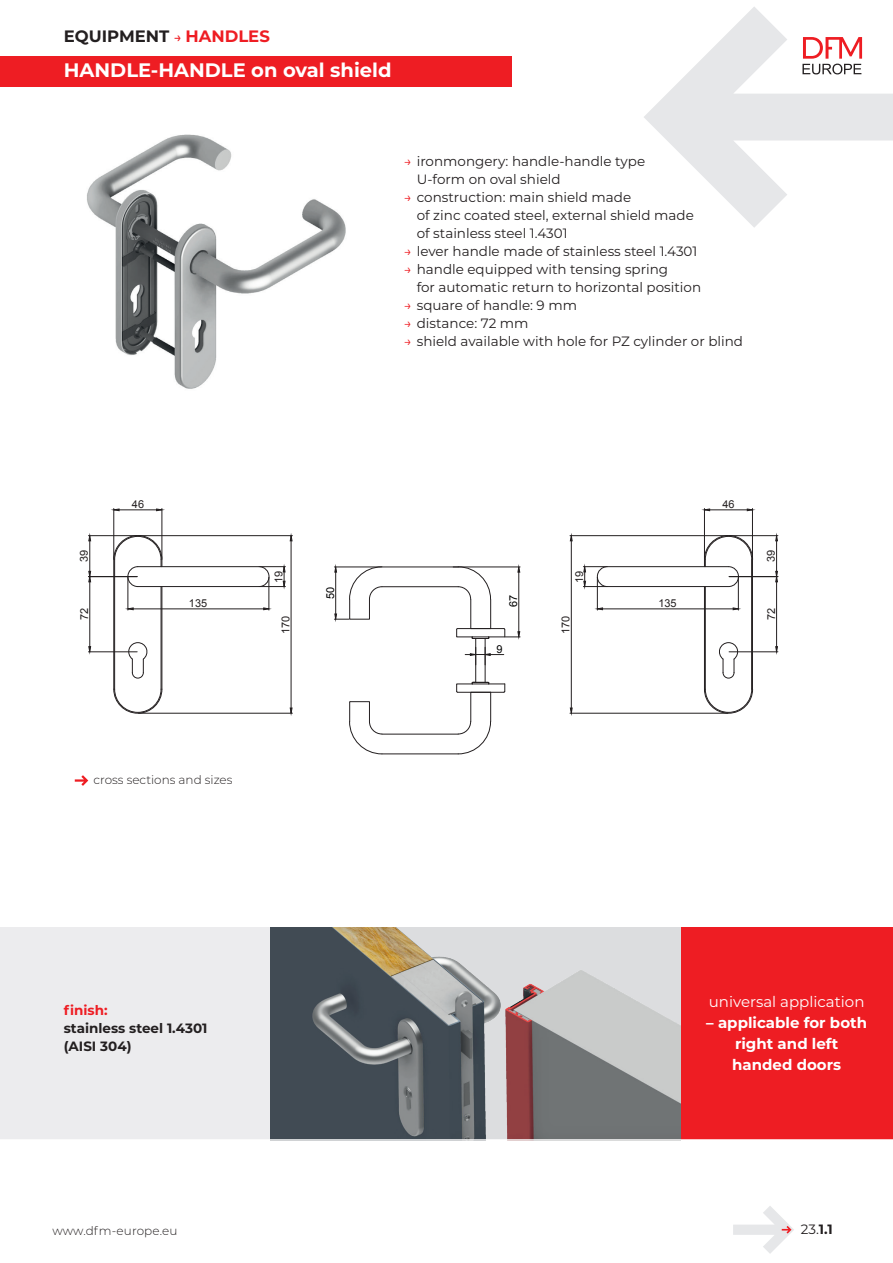
<style>
.page{position:relative;width:893px;height:1263px;background:#fff}
.page>*{position:absolute;margin:0;border:0;box-sizing:border-box;transform-origin:0 0}
.t1{font:700 19.5px "Montserrat";color:#fff}
.t2{font:700 16.5px "Montserrat";color:#231f20}
.t3{font:700 15px/21px "Montserrat";color:#fff;text-align:center}
.t4{font:15px "Montserrat";color:#fff}
.t5{font:13.5px/18px "Montserrat";color:#231f20}
.t6{font:700 13.5px/18px "Montserrat";color:#231f20}
.t7{font:700 13.5px "Montserrat";color:#ee1d23}
.t8{font:300 12px "Montserrat";color:#231f20}
.t9{font:10.95px "Arial";color:#231f20}
.t10{font:10.95px "Arial";color:#000}
.s1{font-weight:500;font-size:13.5px;color:#ee1d23}
.s2{color:#ee1d23}
.s3{font-weight:700}
</style>
<div class="page">
<svg style="left:644px;top:7px;width:249px;height:221px"></svg>
<svg style="left:733px;top:1206px;width:61px;height:48px"></svg>
<svg style="left:798px;top:27px;width:72px;height:48px"></svg>
<img style="left:26px;top:86px;width:352px;height:303px">
<div style="left:0;top:56px;width:511px;height:30px;background:#ee1d23"></div>
<div style="left:680px;top:927px;width:213px;height:213px;background:#ee1d23"></div>
<div style="left:0;top:927px;width:681px;height:213px;background:#ececee"></div>
<img style="left:270px;top:927px;width:411px;height:212px">
<hr style="left:0;top:1139px;width:893px;height:2px;background:#fff">
<svg style="left:75px;top:775px;width:13px;height:11px"></svg>
<hr style="left:729px;top:651px;width:49px;height:1px;background:#231f20">
<hr style="left:776px;top:582px;width:1px;height:65px;background:#231f20">
<svg style="left:775px;top:646px;width:3px;height:6px"></svg>
<hr style="left:570px;top:535px;width:158px;height:1px;background:#231f20">
<hr style="left:570px;top:713px;width:158px;height:1px;background:#231f20">
<hr style="left:571px;top:541px;width:1px;height:167px;background:#231f20">
<svg style="left:570px;top:535px;width:3px;height:7px"></svg>
<svg style="left:570px;top:707px;width:3px;height:7px"></svg>
<hr style="left:704px;top:508px;width:1px;height:51px;background:#231f20">
<hr style="left:752px;top:508px;width:1px;height:51px;background:#231f20">
<hr style="left:710px;top:510px;width:37px;height:1px;background:#231f20">
<svg style="left:704px;top:508px;width:6px;height:3px"></svg>
<svg style="left:746px;top:508px;width:7px;height:3px"></svg>
<hr style="left:751px;top:560px;width:1px;height:129px;background:#231f20">
<hr style="left:705px;top:586px;width:1px;height:103px;background:#231f20">
<hr style="left:752px;top:560px;width:1px;height:129px;background:#231f20">
<svg style="left:704px;top:688px;width:49px;height:26px"></svg>
<hr style="left:704px;top:586px;width:1px;height:103px;background:#231f20">
<svg style="left:719px;top:642px;width:19px;height:37px"></svg>
<svg style="left:704px;top:535px;width:49px;height:52px"></svg>
<hr style="left:607px;top:566px;width:121px;height:1px;background:#231f20">
<hr style="left:607px;top:586px;width:121px;height:1px;background:#231f20">
<svg style="left:583px;top:566px;width:25px;height:21px"></svg>
<hr style="left:597px;top:577px;width:1px;height:33px;background:#231f20">
<hr style="left:738px;top:577px;width:1px;height:33px;background:#231f20">
<hr style="left:602px;top:609px;width:131px;height:1px;background:#231f20">
<svg style="left:597px;top:607px;width:6px;height:3px"></svg>
<svg style="left:732px;top:607px;width:7px;height:3px"></svg>
<hr style="left:729px;top:576px;width:49px;height:1px;background:#231f20">
<hr style="left:729px;top:535px;width:49px;height:1px;background:#231f20">
<hr style="left:776px;top:541px;width:1px;height:30px;background:#231f20">
<svg style="left:775px;top:571px;width:3px;height:12px"></svg>
<svg style="left:775px;top:535px;width:3px;height:7px"></svg>
<hr style="left:88px;top:651px;width:49px;height:1px;background:#231f20">
<hr style="left:90px;top:582px;width:1px;height:65px;background:#231f20">
<svg style="left:88px;top:646px;width:3px;height:6px"></svg>
<hr style="left:138px;top:535px;width:154px;height:1px;background:#231f20">
<hr style="left:138px;top:713px;width:154px;height:1px;background:#231f20">
<hr style="left:291px;top:541px;width:1px;height:167px;background:#231f20">
<svg style="left:289px;top:535px;width:4px;height:7px"></svg>
<svg style="left:289px;top:707px;width:4px;height:7px"></svg>
<hr style="left:162px;top:508px;width:1px;height:51px;background:#231f20">
<hr style="left:114px;top:508px;width:1px;height:51px;background:#231f20">
<hr style="left:119px;top:510px;width:38px;height:1px;background:#231f20">
<svg style="left:156px;top:508px;width:7px;height:3px"></svg>
<svg style="left:113px;top:508px;width:7px;height:3px"></svg>
<hr style="left:114px;top:560px;width:1px;height:129px;background:#231f20">
<hr style="left:161px;top:586px;width:1px;height:103px;background:#231f20">
<hr style="left:113px;top:560px;width:1px;height:129px;background:#231f20">
<svg style="left:113px;top:688px;width:50px;height:26px"></svg>
<hr style="left:162px;top:586px;width:1px;height:103px;background:#231f20">
<svg style="left:127px;top:642px;width:21px;height:37px"></svg>
<svg style="left:113px;top:535px;width:50px;height:52px"></svg>
<hr style="left:138px;top:566px;width:121px;height:1px;background:#231f20">
<hr style="left:138px;top:586px;width:121px;height:1px;background:#231f20">
<svg style="left:258px;top:566px;width:28px;height:21px"></svg>
<hr style="left:269px;top:577px;width:1px;height:33px;background:#231f20">
<hr style="left:128px;top:577px;width:1px;height:33px;background:#231f20">
<hr style="left:133px;top:609px;width:131px;height:1px;background:#231f20">
<svg style="left:263px;top:607px;width:7px;height:3px"></svg>
<svg style="left:127px;top:607px;width:7px;height:3px"></svg>
<hr style="left:88px;top:576px;width:49px;height:1px;background:#231f20">
<hr style="left:88px;top:535px;width:49px;height:1px;background:#231f20">
<hr style="left:90px;top:541px;width:1px;height:30px;background:#231f20">
<svg style="left:88px;top:571px;width:3px;height:12px"></svg>
<svg style="left:88px;top:535px;width:3px;height:7px"></svg>
<hr style="left:382px;top:567px;width:76px;height:1px;background:#231f20">
<div style="left:349px;top:599px;width:21px;height:20px;border:1px solid #231f20"></div>
<hr style="left:382px;top:586px;width:76px;height:1px;background:#231f20">
<svg style="left:349px;top:566px;width:34px;height:34px"></svg>
<hr style="left:334px;top:567px;width:47px;height:1px;background:#231f20">
<hr style="left:335px;top:572px;width:1px;height:42px;background:#231f20">
<svg style="left:334px;top:613px;width:15px;height:7px"></svg>
<svg style="left:334px;top:566px;width:3px;height:7px"></svg>
<hr style="left:475px;top:638px;width:1px;height:44px;background:#231f20">
<hr style="left:485px;top:638px;width:1px;height:44px;background:#231f20">
<svg style="left:456px;top:566px;width:64px;height:73px"></svg>
<hr style="left:382px;top:753px;width:76px;height:1px;background:#231f20">
<div style="left:349px;top:701px;width:21px;height:21px;border:1px solid #231f20"></div>
<hr style="left:382px;top:734px;width:76px;height:1px;background:#231f20">
<svg style="left:349px;top:721px;width:34px;height:34px"></svg>
<svg style="left:456px;top:681px;width:49px;height:74px"></svg>
<svg style="left:465px;top:647px;width:39px;height:18px"></svg>
<p class="t2" style="left:64px;top:24px;width:208px">EQUIPMENT <span class="s1">→</span> <span class="s2">HANDLES</span></p>
<h1 class="t1" style="left:64px;top:56px;width:329px">HANDLE-HANDLE on oval shield</h1>
<p class="t5" style="left:417px;top:152px;width:230px;text-indent:-13px"><span class="s2">→</span> ironmongery: handle-handle type<br>U-form on oval shield</p>
<p class="t5" style="left:417px;top:188px;width:279px;text-indent:-13px"><span class="s2">→</span> construction: main shield made<br>of zinc coated steel, external shield made of stainless steel 1.4301</p>
<p class="t5" style="left:404px;top:242px;width:295px"><span class="s2">→</span> lever handle made of stainless steel 1.4301</p>
<p class="t5" style="left:417px;top:260px;width:286px;text-indent:-13px"><span class="s2">→</span> handle equipped with tensing spring<br>for automatic return to horizontal position</p>
<p class="t5" style="left:404px;top:296px;width:175px"><span class="s2">→</span> square of handle: 9 mm</p>
<p class="t5" style="left:404px;top:314px;width:126px"><span class="s2">→</span> distance: 72 mm</p>
<p class="t5" style="left:404px;top:332px;width:341px"><span class="s2">→</span> shield available with hole for PZ cylinder or blind</p>
<p class="t9" style="left:132px;top:497px;width:14px">46</p>
<p class="t9" style="left:722px;top:497px;width:14px">46</p>
<p class="t9" style="left:77px;top:562px;width:14px;rotate:-90deg">39</p>
<p class="t9" style="left:764px;top:562px;width:14px;rotate:-90deg">39</p>
<p class="t9" style="left:271px;top:583px;width:14px;rotate:-90deg">19</p>
<p class="t9" style="left:572px;top:583px;width:14px;rotate:-90deg">19</p>
<p class="t9" style="left:77px;top:620px;width:14px;rotate:-90deg">72</p>
<p class="t9" style="left:189px;top:596px;width:20px">135</p>
<p class="t9" style="left:278px;top:634px;width:20px;rotate:-90deg">170</p>
<p class="t10" style="left:323px;top:599px;width:14px;rotate:-90deg">50</p>
<p class="t10" style="left:506px;top:607px;width:14px;rotate:-90deg">67</p>
<p class="t9" style="left:559px;top:634px;width:20px;rotate:-90deg">170</p>
<p class="t9" style="left:658px;top:596px;width:20px">135</p>
<p class="t9" style="left:764px;top:620px;width:14px;rotate:-90deg">72</p>
<p class="t10" style="left:496px;top:642px;width:8px">9</p>
<p class="t8" style="left:93px;top:772px;width:141px">cross sections and sizes</p>
<p class="t7" style="left:64px;top:1000px;width:45px">finish:</p>
<p class="t6" style="left:64px;top:1018px;width:145px">stainless steel 1.4301 (AISI 304)</p>
<p class="t8" style="left:52px;top:1223px;width:126px">www.dfm-europe.eu</p>
<p class="t4" style="left:709px;top:992px;width:157px">universal application</p>
<p class="t3" style="left:706px;top:1012px;width:162px">– applicable for both right and left handed doors</p>
<p class="t5" style="left:801px;top:1220px;width:34px">23.<span class="s3">1.1</span></p>
</div>
